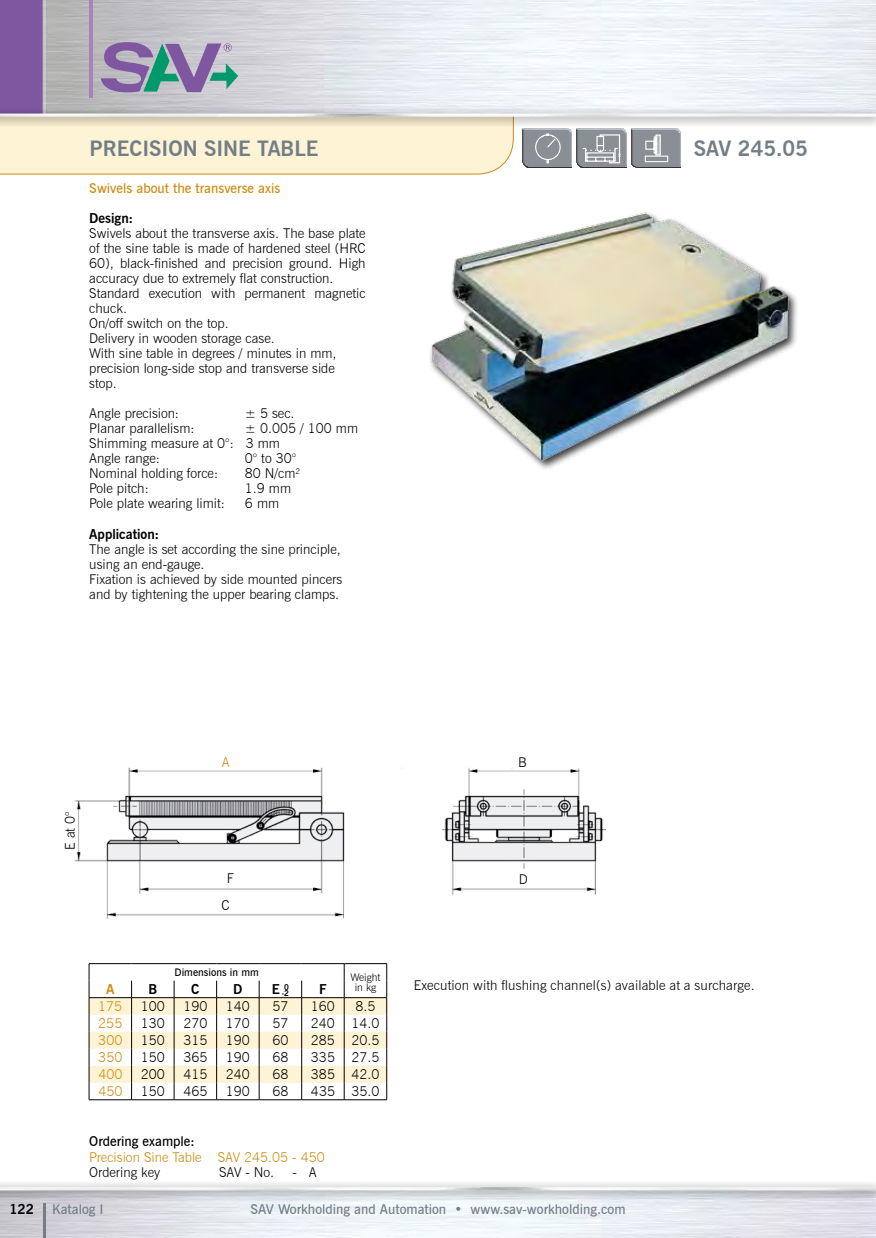
<style>
.page{position:relative;width:876px;height:1238px;background:#fff}
.page>*{position:absolute;margin:0;border:0;box-sizing:border-box;transform-origin:0 0}
.t1{font:700 21px "News Gothic BT";color:#727e87}
.t2{font:300 13.5px/15px "News Gothic BT";color:#000}
.t3{font:300 13.5px/15px "News Gothic BT";color:#cc8b10}
.t4{font:600 13.5px "News Gothic BT";color:#727e87}
.t5{font:600 13.5px "News Gothic BT";color:#cc8b10}
.t6{font:600 13.5px "News Gothic BT";color:#000}
.t7{font:700 13.5px "News Gothic BT";color:#000}
.t8{font:700 13.5px "News Gothic BT";color:#cc8b10}
.t9{font:600 10.5px "News Gothic BT";color:#000}
.t10{font:300 10.5px "News Gothic BT";color:#000}
.t11{font:700 7.8px "News Gothic BT";color:#000}
.s1{font-weight:700}
.s2{color:#000}
</style>
<div class="page">
<div style="left:0;top:128px;width:514px;height:47px;background:#fef3d5"></div>
<div style="left:0;top:1179px;width:876px;height:22px;background:#000;opacity:.6"></div>
<img style="left:0;top:1187px;width:876px;height:3px">
<hr style="left:43px;top:1203px;width:2px;height:34px;background:#727e87">
<div style="left:0;top:0;width:43px;height:116px;background:#7f57a1"></div>
<hr style="left:43px;top:0;width:3px;height:115px;background:#c4c6c7">
<div style="left:0;top:106px;width:876px;height:22px;background:#000;opacity:.6"></div>
<img style="left:0;top:113px;width:876px;height:4px">
<svg style="left:101px;top:42px;width:137px;height:55px;background:#959ab0"></svg>
<hr style="left:89px;top:0;width:3px;height:98px;background:#a185bb">
<svg style="left:89px;top:963px;width:298px;height:136px"></svg>
<hr style="left:89px;top:1099px;width:43px;height:1px;background:#000">
<hr style="left:132px;top:1099px;width:42px;height:1px;background:#000">
<hr style="left:174px;top:1099px;width:43px;height:1px;background:#000">
<hr style="left:217px;top:1099px;width:42px;height:1px;background:#000">
<hr style="left:259px;top:1099px;width:43px;height:1px;background:#000">
<hr style="left:302px;top:1099px;width:42px;height:1px;background:#000">
<hr style="left:344px;top:1099px;width:43px;height:1px;background:#000">
<img style="left:430px;top:212px;width:367px;height:257px">
<img style="left:74px;top:767px;width:532px;height:151px">
<svg style="left:523px;top:128px;width:157px;height:40px;background:#9b9fa5"></svg>
<p class="t1" style="left:89px;top:136px;width:231px">PRECISION SINE TABLE</p>
<p class="t1" style="left:694px;top:136px;width:116px">SAV 245.05</p>
<p class="t5" style="left:89px;top:180px;width:193px">Swivels about the transverse axis</p>
<p class="t2" style="left:89px;top:210px;width:278px"><span class="s1">Design:<br></span>Swivels about the transverse axis. The base plate of the sine table is made of hardened steel (HRC 60), black-finished and precision ground. High accuracy due to extremely flat construction.<br>Standard execution with permanent magnetic chuck.<br>On/off switch on the top.<br>Delivery in wooden storage case.<br>With sine table in degrees / minutes in mm, precision long-side stop and transverse side stop.</p>
<p class="t2" style="left:89px;top:405px;width:91px">Angle precision:</p>
<p class="t2" style="left:245px;top:405px;width:51px">± 5 sec.</p>
<p class="t2" style="left:89px;top:420px;width:107px">Planar parallelism:</p>
<p class="t2" style="left:89px;top:420px;width:270px;text-indent:156px">± 0.005 / 100 mm<br>Shimming measure at 0°: 3 mm<br>Angle range:</p>
<p class="t2" style="left:245px;top:450px;width:53px">0° to 30°</p>
<p class="t2" style="left:89px;top:465px;width:130px">Nominal holding force:</p>
<p class="t2" style="left:245px;top:465px;width:57px">80 N/cm<sup>2</sup></p>
<p class="t2" style="left:89px;top:480px;width:61px">Pole pitch:</p>
<p class="t2" style="left:245px;top:480px;width:48px">1.9 mm</p>
<p class="t2" style="left:89px;top:495px;width:137px">Pole plate wearing limit:</p>
<p class="t2" style="left:245px;top:495px;width:36px">6 mm</p>
<p class="t2" style="left:89px;top:527px;width:254px"><span class="s1">Application:<br></span>The angle is set according the sine principle, using an end-gauge.<br>Fixation is achieved by side mounted pincers and by tightening the upper bearing clamps.</p>
<p class="t2" style="left:63px;top:849px;width:40px;rotate:-90deg">E at 0°</p>
<p class="t3" style="left:222px;top:754px;width:9px">A</p>
<p class="t2" style="left:227px;top:870px;width:9px">F</p>
<p class="t2" style="left:221px;top:897px;width:10px">C</p>
<p class="t9" style="left:175px;top:966px;width:86px">Dimensions in mm</p>
<p class="t10" style="left:350px;top:970px;width:32px">Weight</p>
<p class="t8" style="left:106px;top:981px;width:10px">A</p>
<p class="t7" style="left:148px;top:981px;width:10px">B</p>
<p class="t7" style="left:191px;top:981px;width:10px">C</p>
<p class="t7" style="left:233px;top:981px;width:11px">D</p>
<p class="t7" style="left:272px;top:981px;width:18px">E <sup>0</sup></p>
<p class="t7" style="left:319px;top:981px;width:9px">F</p>
<p class="t10" style="left:355px;top:980px;width:23px">in kg</p>
<p class="t3" style="left:98px;top:998px;width:26px">175</p>
<p class="t2" style="left:141px;top:998px;width:26px">100</p>
<p class="t2" style="left:183px;top:998px;width:26px">190</p>
<p class="t2" style="left:226px;top:998px;width:26px">140</p>
<p class="t2" style="left:272px;top:998px;width:18px">57</p>
<p class="t2" style="left:311px;top:998px;width:26px">160</p>
<p class="t2" style="left:355px;top:998px;width:22px">8.5</p>
<p class="t3" style="left:98px;top:1015px;width:26px">255</p>
<p class="t2" style="left:141px;top:1015px;width:26px">130</p>
<p class="t2" style="left:183px;top:1015px;width:26px">270</p>
<p class="t2" style="left:226px;top:1015px;width:26px">170</p>
<p class="t2" style="left:272px;top:1015px;width:18px">57</p>
<p class="t2" style="left:311px;top:1015px;width:70px">240 14.0</p>
<p class="t3" style="left:98px;top:1032px;width:26px">300</p>
<p class="t2" style="left:141px;top:1032px;width:26px">150</p>
<p class="t2" style="left:183px;top:1032px;width:26px">315</p>
<p class="t2" style="left:226px;top:1032px;width:26px">190</p>
<p class="t2" style="left:272px;top:1032px;width:18px">60</p>
<p class="t2" style="left:311px;top:1032px;width:70px">285 20.5</p>
<p class="t3" style="left:98px;top:1049px;width:26px">350</p>
<p class="t2" style="left:141px;top:1049px;width:26px">150</p>
<p class="t2" style="left:183px;top:1049px;width:26px">365</p>
<p class="t2" style="left:226px;top:1049px;width:26px">190</p>
<p class="t2" style="left:272px;top:1049px;width:18px">68</p>
<p class="t2" style="left:311px;top:1049px;width:70px">335 27.5</p>
<p class="t3" style="left:98px;top:1066px;width:26px">400</p>
<p class="t2" style="left:141px;top:1066px;width:26px">200</p>
<p class="t2" style="left:183px;top:1066px;width:26px">415</p>
<p class="t2" style="left:226px;top:1066px;width:26px">240</p>
<p class="t2" style="left:272px;top:1066px;width:18px">68</p>
<p class="t2" style="left:311px;top:1066px;width:70px">385 42.0</p>
<p class="t3" style="left:98px;top:1083px;width:26px">450</p>
<p class="t2" style="left:141px;top:1083px;width:26px">150</p>
<p class="t2" style="left:183px;top:1083px;width:26px">465</p>
<p class="t2" style="left:226px;top:1083px;width:26px">190</p>
<p class="t2" style="left:272px;top:1083px;width:18px">68</p>
<p class="t2" style="left:311px;top:1083px;width:70px">435 35.0</p>
<p class="t11" style="left:282px;top:988px;width:9px">-2</p>
<p class="t6" style="left:89px;top:1133px;width:107px">Ordering example:</p>
<p class="t3" style="left:89px;top:1149px;width:237px">Precision Sine Table SAV 245.05 - 450<br><span class="s2">Ordering key</span></p>
<p class="t2" style="left:219px;top:1164px;width:56px">SAV - No.</p>
<p class="t2" style="left:292px;top:1164px;width:26px">- A</p>
<p class="t2" style="left:518px;top:754px;width:10px">B</p>
<p class="t2" style="left:519px;top:871px;width:11px">D</p>
<p class="t2" style="left:414px;top:978px;width:342px">Execution with flushing channel(s) available at a surcharge.</p>
<p class="t7" style="left:9px;top:1201px;width:26px">122</p>
<p class="t4" style="left:52px;top:1201px;width:53px">Katalog I</p>
<p class="t4" style="left:250px;top:1201px;width:377px">SAV Workholding and Automation • www.sav-workholding.com</p>
</div>
